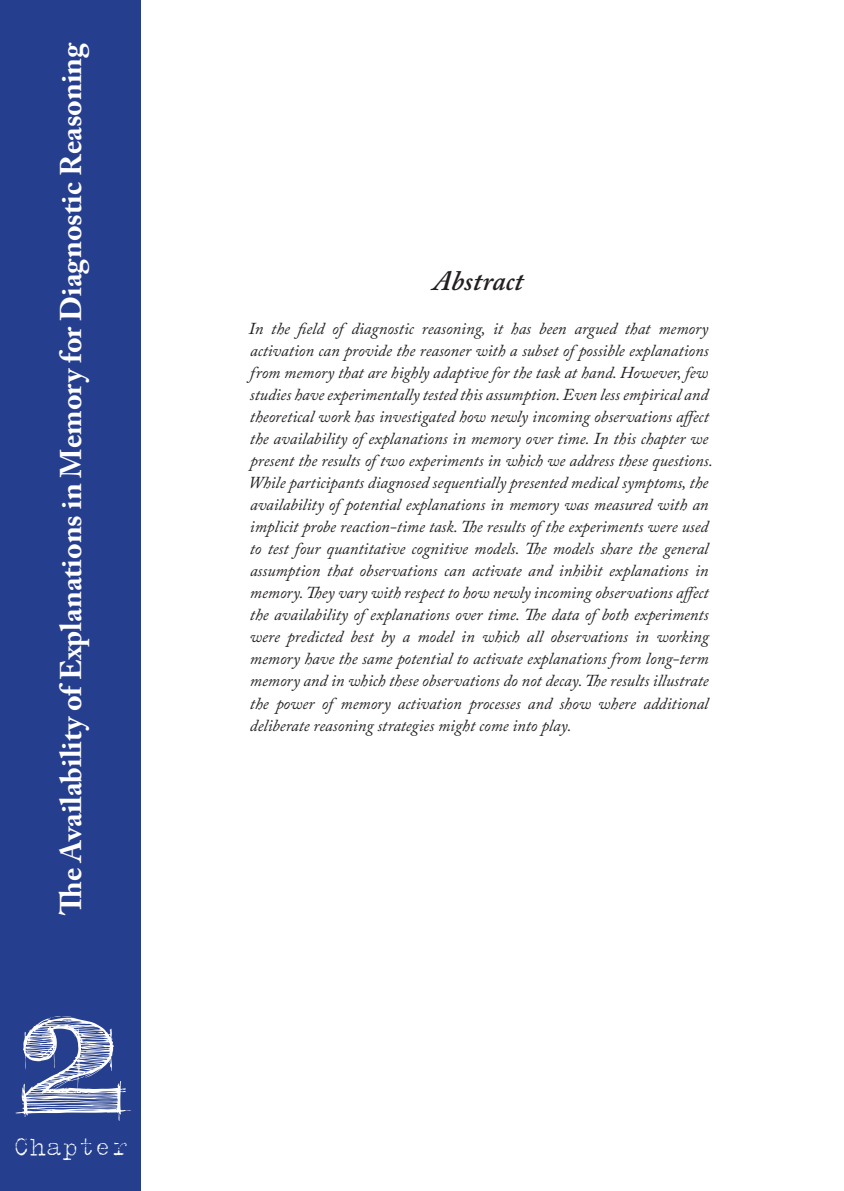
<style>
.page{position:relative;width:844px;height:1191px;background:#fff}
.page>*{position:absolute;margin:0;border:0;box-sizing:border-box;transform-origin:0 0}
.t1{font:700 175px "FFF Tusj";color:#fff}
.t2{font:700 29.75px "Adobe Caslon Pro";color:#fff}
.t3{font:300 29.75px "Trixie";color:#fff}
.t4{font:italic 600 28px "Adobe Caslon Pro";color:#231f20}
.t5{font:italic 16.62px/22.1px "Adobe Caslon Pro";color:#231f20}
</style>
<div class="page">
<div style="left:0;top:0;width:141px;height:1191px;background:#253f8e"></div>
<h2 class="t2" style="left:54px;top:915px;width:874px;rotate:-90deg">The Availability of Explanations in Memory for Diagnostic Reasoning</h2>
<h1 class="t1" style="left:16px;top:948px;width:111px">2</h1>
<h2 class="t3" style="left:13px;top:1129px;width:116px">Chapter</h2>
<h3 class="t4" style="left:433px;top:263px;width:92px">Abstract</h3>
<p class="t5" style="left:248px;top:317px;width:466px">In the field of diagnostic reasoning, it has been argued that memory activation can provide the reasoner with a subset of possible explanations from memory that are highly adaptive for the task at hand. However, few studies have experimentally tested this assumption. Even less empirical and theoretical work has investigated how newly incoming observations affect the availability of explanations in memory over time. In this chapter we present the results of two experiments in which we address these questions.<br>While participants diagnosed sequentially presented medical symptoms, the availability of potential explanations in memory was measured with an implicit probe reaction-time task. The results of the experiments were used to test four quantitative cognitive models. The models share the general assumption that observations can activate and inhibit explanations in memory. They vary with respect to how newly incoming observations affect the availability of explanations over time. The data of both experiments were predicted best by a model in which all observations in working memory have the same potential to activate explanations from long-term memory and in which these observations do not decay. The results illustrate the power of memory activation processes and show where additional deliberate reasoning strategies might come into play.</p>
</div>
